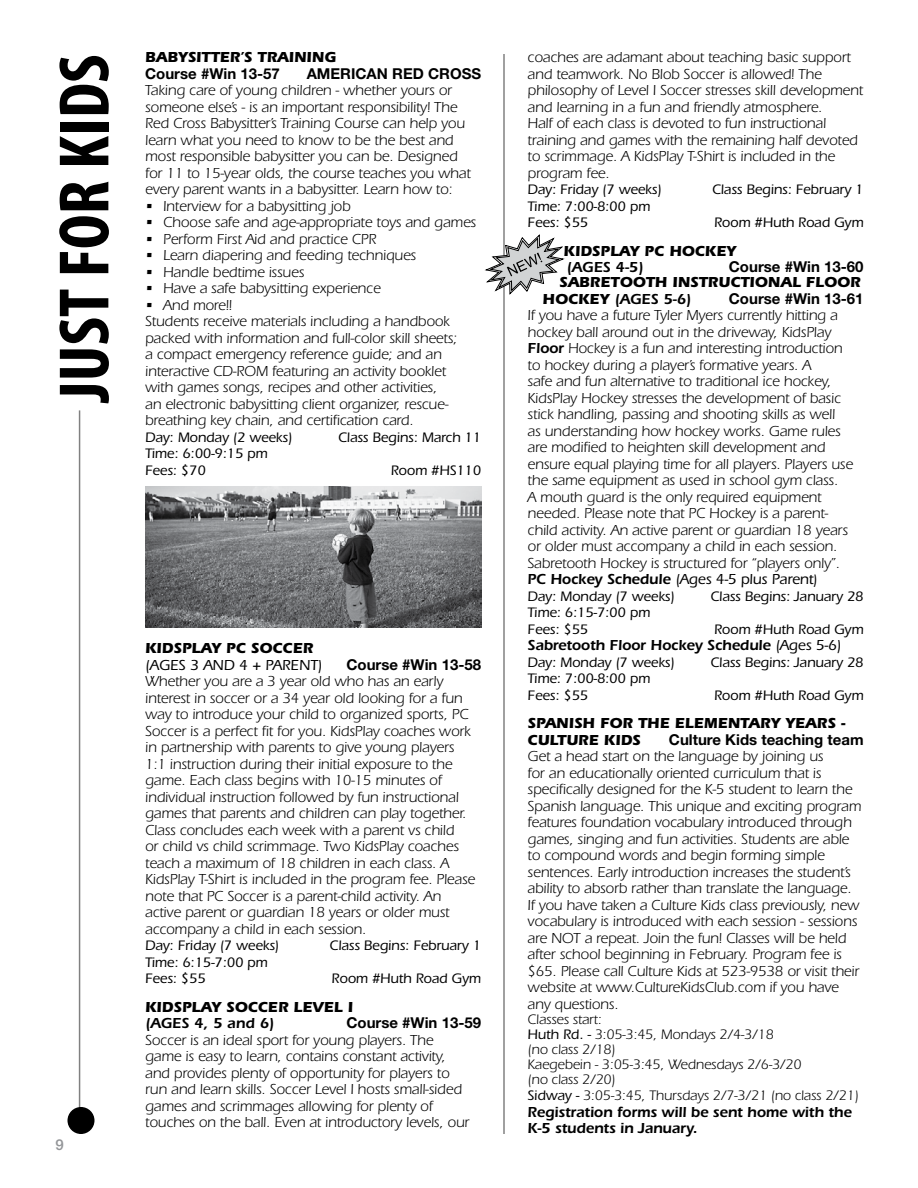
<style>
.page{position:relative;width:918px;height:1188px;background:#fff}
.page>*{position:absolute;margin:0;border:0;box-sizing:border-box;transform-origin:0 0}
.t1{font:700 condensed 72px "Myriad Pro";color:#000}
.t2{font:15px/16.5px "Itc Eras";letter-spacing:-.01em;color:#000}
.t3{font:700 15px/16.5px "Itc Eras";color:#000}
.t4{font:600 15px/16.5px "Itc Eras";letter-spacing:-.01em;color:#000}
.t5{font:700 15px "Helvetica Neue";color:#000}
.t6{font:500 15px "Itc Eras";color:#000}
.t7{font:500 15px "Helvetica Neue";color:#939598}
.t8{font:500 14.25px/16.5px "Itc Eras";letter-spacing:-.01em;color:#000}
.t9{font:14.25px/15px "Itc Eras";letter-spacing:-.01em;color:#000}
.s1{font-weight:600}
.s2{font-weight:500}
.s3{font-weight:500;font-size:14.25px}
</style>
<div class="page">
<hr style="left:503px;top:54px;width:2px;height:1080px;background:#000">
<hr style="left:79px;top:410px;width:1px;height:700px;background:#000">
<div style="left:68px;top:1108px;width:26px;height:25px;background:#000;border-radius:50%"></div>
<div style="left:68px;top:1107px;width:26px;height:27px;border:2px solid #000;border-radius:50%"></div>
<img style="left:145px;top:487px;width:336px;height:140px">
<svg style="left:484px;top:234px;width:81px;height:61px"></svg>
<h1 class="t1" style="left:45px;top:403px;width:350px;rotate:-90deg">JUST FOR KIDS</h1>
<p class="t2" style="left:528px;top:49px;width:337px">coaches are adamant about teaching basic support and teamwork. No Blob Soccer is allowed! The philosophy of Level I Soccer stresses skill development and learning in a fun and friendly atmosphere.<br>Half of each class is devoted to fun instructional training and games with the remaining half devoted to scrimmage. A KidsPlay T-Shirt is included in the program fee.</p>
<p class="t3" style="left:145px;top:49px;width:192px">BABYSITTER’S TRAINING</p>
<p class="t5" style="left:145px;top:64px;width:136px">Course #Win 13-57</p>
<p class="t5" style="left:307px;top:64px;width:176px">AMERICAN RED CROSS</p>
<p class="t2" style="left:145px;top:82px;width:327px">Taking care of young children - whether yours or someone else’s - is an important responsibility! The Red Cross Babysitter’s Training Course can help you learn what you need to know to be the best and most responsible babysitter you can be. Designed for 11 to 15-year olds, the course teaches you what every parent wants in a babysitter. Learn how to:</p>
<p class="t2" style="left:145px;top:198px;width:207px">• Interview for a babysitting job</p>
<p class="t2" style="left:145px;top:214px;width:333px">• Choose safe and age-appropriate toys and games</p>
<p class="t2" style="left:145px;top:231px;width:233px">• Perform First Aid and practice CPR</p>
<p class="t2" style="left:145px;top:247px;width:273px">• Learn diapering and feeding techniques</p>
<p class="t2" style="left:145px;top:264px;width:161px">• Handle bedtime issues</p>
<p class="t2" style="left:145px;top:280px;width:237px">• Have a safe babysitting experience</p>
<p class="t2" style="left:145px;top:297px;width:314px">• And more!!<br>Students receive materials including a handbook packed with information and full-color skill sheets; a compact emergency reference guide; and an interactive CD-ROM featuring an activity booklet with games songs, recipes and other activities,<br>an electronic babysitting client organizer, rescue&shy;breathing key chain, and certification card.</p>
<p class="t8" style="left:145px;top:429px;width:149px">Day: Monday (2 weeks)</p>
<p class="t8" style="left:338px;top:429px;width:145px">Class Begins: March 11</p>
<p class="t8" style="left:145px;top:446px;width:124px">Time: 6:00-9:15 pm<br>Fees: $70</p>
<p class="t8" style="left:528px;top:181px;width:136px">Day: Friday (7 weeks)</p>
<p class="t8" style="left:712px;top:181px;width:153px">Class Begins: February 1</p>
<p class="t8" style="left:528px;top:198px;width:124px">Time: 7:00-8:00 pm<br>Fees: $55</p>
<p class="t8" style="left:714px;top:214px;width:151px">Room #Huth Road Gym</p>
<p class="t3" style="left:564px;top:242px;width:174px">KIDSPLAY PC HOCKEY</p>
<p class="t4" style="left:567px;top:259px;width:79px">(AGES 4-5)</p>
<p class="t5" style="left:729px;top:258px;width:136px">Course #Win 13-60</p>
<p class="t3" style="left:543px;top:274px;width:320px;text-indent:16px">SABRETOOTH INSTRUCTIONAL FLOOR<br>HOCKEY <span class="s1">(AGES 5-6)</span></p>
<p class="t5" style="left:729px;top:289px;width:136px">Course #Win 13-61</p>
<p class="t2" style="left:528px;top:307px;width:327px">If you have a future Tyler Myers currently hitting a hockey ball around out in the driveway, KidsPlay <span class="s1">Floor</span> Hockey is a fun and interesting introduction to hockey during a player’s formative years. A<br>safe and fun alternative to traditional ice hockey, KidsPlay Hockey stresses the development of basic stick handling, passing and shooting skills as well<br>as understanding how hockey works. Game rules are modified to heighten skill development and ensure equal playing time for all players. Players use the same equipment as used in school gym class.<br>A mouth guard is the only required equipment needed. Please note that PC Hockey is a parent&shy;child activity. An active parent or guardian 18 years or older must accompany a child in each session.<br>Sabretooth Hockey is structured for “players only”.<br><span class="s1">PC Hockey Schedule</span> <span class="s2">(Ages 4-5 plus Parent</span><span class="s3">)</span></p>
<p class="t8" style="left:528px;top:588px;width:149px">Day: Monday (7 weeks)</p>
<p class="t8" style="left:710px;top:588px;width:155px">Class Begins: January 28</p>
<p class="t8" style="left:528px;top:604px;width:124px">Time: 6:15-7:00 pm<br>Fees: $55</p>
<p class="t8" style="left:391px;top:462px;width:92px">Room #HS110</p>
<p class="t8" style="left:714px;top:621px;width:151px">Room #Huth Road Gym</p>
<p class="t4" style="left:528px;top:637px;width:315px">Sabretooth Floor Hockey Schedule <span class="s2">(Ages 5-6)</span></p>
<p class="t8" style="left:528px;top:654px;width:149px">Day: Monday (7 weeks)</p>
<p class="t8" style="left:710px;top:654px;width:155px">Class Begins: January 28</p>
<p class="t8" style="left:528px;top:670px;width:124px">Time: 7:00-8:00 pm<br>Fees: $55</p>
<p class="t3" style="left:145px;top:640px;width:170px">KIDSPLAY PC SOCCER</p>
<p class="t6" style="left:145px;top:656px;width:179px">(AGES 3 AND 4 + PARENT)</p>
<p class="t5" style="left:346px;top:655px;width:136px">Course #Win 13-58</p>
<p class="t2" style="left:145px;top:673px;width:332px">Whether you are a 3 year old who has an early interest in soccer or a 34 year old looking for a fun way to introduce your child to organized sports, PC Soccer is a perfect fit for you. KidsPlay coaches work in partnership with parents to give young players 1:1 instruction during their initial exposure to the game. Each class begins with 10-15 minutes of individual instruction followed by fun instructional games that parents and children can play together.<br>Class concludes each week with a parent vs child<br>or child vs child scrimmage. Two KidsPlay coaches teach a maximum of 18 children in each class. A KidsPlay T-Shirt is included in the program fee. Please note that PC Soccer is a parent-child activity. An active parent or guardian 18 years or older must accompany a child in each session.</p>
<p class="t8" style="left:145px;top:938px;width:136px">Day: Friday (7 weeks)</p>
<p class="t8" style="left:330px;top:938px;width:153px">Class Begins: February 1</p>
<p class="t8" style="left:145px;top:954px;width:124px">Time: 6:15-7:00 pm<br>Fees: $55</p>
<p class="t8" style="left:714px;top:687px;width:151px">Room #Huth Road Gym</p>
<p class="t3" style="left:528px;top:715px;width:319px">SPANISH FOR THE ELEMENTARY YEARS -<br>CULTURE KIDS</p>
<p class="t5" style="left:669px;top:730px;width:196px">Culture Kids teaching team</p>
<p class="t2" style="left:528px;top:748px;width:335px">Get a head start on the language by joining us<br>for an educationally oriented curriculum that is specifically designed for the K-5 student to learn the Spanish language. This unique and exciting program features foundation vocabulary introduced through games, singing and fun activities. Students are able to compound words and begin forming simple sentences. Early introduction increases the student’s ability to absorb rather than translate the language.<br>If you have taken a Culture Kids class previously, new vocabulary is introduced with each session - sessions are NOT a repeat. Join the fun! Classes will be held after school beginning in February. Program fee is $65. Please call Culture Kids at 523-9538 or visit their website at www.CultureKidsClub.com if you have any questions.</p>
<p class="t9" style="left:528px;top:1012px;width:275px">Classes start:<br><span class="s2">Huth Rd. -</span> 3:05-3:45, Mondays 2/4-3/18<br>(no class 2/18)<br>Kaegebein - 3:05-3:45, Wednesdays 2/6-3/20 (no class 2/20)</p>
<p class="t9" style="left:528px;top:1088px;width:333px"><span class="s2">Sidway -</span> 3:05-3:45, Thursdays 2/7-3/21 (no class 2/21)</p>
<p class="t4" style="left:528px;top:1103px;width:326px">Registration forms will be sent home with the<br>K-5 students in January.</p>
<p class="t8" style="left:332px;top:971px;width:151px">Room #Huth Road Gym</p>
<p class="t3" style="left:145px;top:999px;width:209px">KIDSPLAY SOCCER LEVEL I</p>
<p class="t4" style="left:145px;top:1015px;width:131px">(AGES 4, 5 and 6)</p>
<p class="t5" style="left:346px;top:1014px;width:136px">Course #Win 13-59</p>
<p class="t2" style="left:145px;top:1032px;width:326px">Soccer is an ideal sport for young players. The game is easy to learn, contains constant activity, and provides plenty of opportunity for players to run and learn skills. Soccer Level I hosts small-sided games and scrimmages allowing for plenty of touches on the ball. Even at introductory levels, our</p>
<p class="t7" style="left:56px;top:1136px;width:10px">9</p>
</div>
